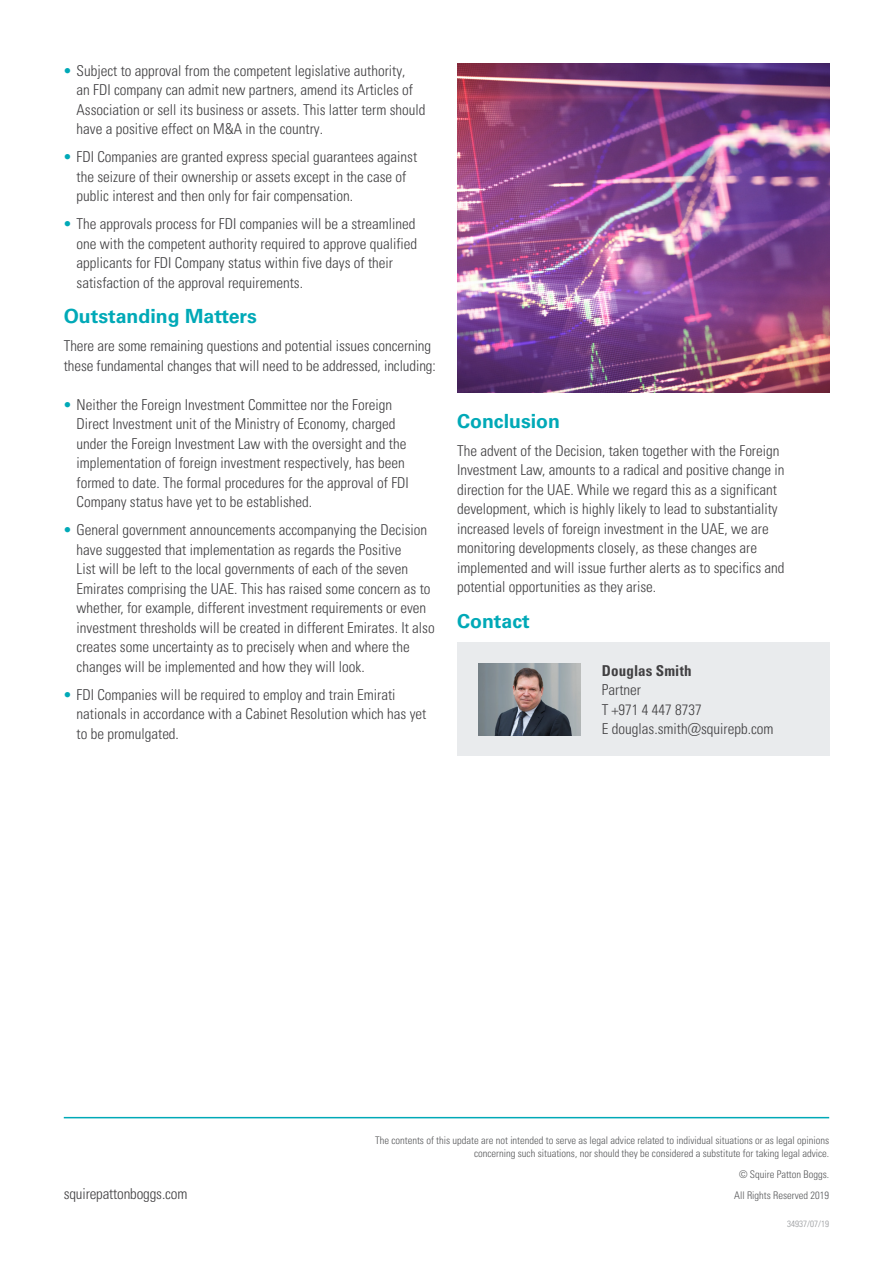
<style>
.page{position:relative;width:893px;height:1263px;background:#fff}
.page>*{position:absolute;margin:0;border:0;box-sizing:border-box;transform-origin:0 0}
.Body{font:700 19.5px "Univers LTCYR 65";color:#00a9b7}
.Body-2{font:15px/19.5px "Univers LTCYR 47 Light Cond";color:#414042}
.Contact{font:15px "Univers LTCYR 47 Light Cond";color:#414042}
.Contact-2{font:15px "Univers LTCYR 67 Bold Cond";letter-spacing:.01em;color:#414042}
.t1{font:10.5px/12.6px "Univers LTCYR 47 Light Cond";color:#58595b;text-align:right}
.t2{font:9px "Univers LTCYR 47 Light Cond";color:#939598}
.s1{color:#00a9b7}
</style>
<div class="page">
<img style="left:457px;top:64px;width:372px;height:328px">
<div style="left:457px;top:642px;width:372px;height:114px;background:#e9ebed"></div>
<img style="left:478px;top:664px;width:103px;height:71px">
<hr style="left:64px;top:1117px;width:765px;height:1px;background:#00a9b7">
<p class="Body-2" style="left:77px;top:60px;width:351px;text-indent:-13px"><span class="s1">•</span> Subject to approval from the competent legislative authority,<br>an FDI company can admit new partners, amend its Articles of Association or sell its business or assets. This latter term should have a positive effect on M&amp;A in the country.</p>
<p class="Body-2" style="left:77px;top:146px;width:342px;text-indent:-13px"><span class="s1">•</span> FDI Companies are granted express special guarantees against the seizure of their ownership or assets except in the case of public interest and then only for fair compensation.</p>
<p class="Body-2" style="left:77px;top:213px;width:342px;text-indent:-13px"><span class="s1">•</span> The approvals process for FDI companies will be a streamlined one with the competent authority required to approve qualified applicants for FDI Company status within five days of their satisfaction of the approval requirements.</p>
<p class="Body" style="left:64px;top:303px;width:195px">Outstanding Matters</p>
<p class="Body-2" style="left:64px;top:335px;width:374px">There are some remaining questions and potential issues concerning these fundamental changes that will need to be addressed, including:</p>
<p class="Body-2" style="left:77px;top:394px;width:334px;text-indent:-13px"><span class="s1">•</span> Neither the Foreign Investment Committee nor the Foreign Direct Investment unit of the Ministry of Economy, charged under the Foreign Investment Law with the oversight and the implementation of foreign investment respectively, has been formed to date. The formal procedures for the approval of FDI Company status have yet to be established.</p>
<p class="Body-2" style="left:77px;top:519px;width:360px;text-indent:-13px"><span class="s1">•</span> General government announcements accompanying the Decision have suggested that implementation as regards the Positive<br>List will be left to the local governments of each of the seven Emirates comprising the UAE. This has raised some concern as to whether, for example, different investment requirements or even investment thresholds will be created in different Emirates. It also creates some uncertainty as to precisely when and where the changes will be implemented and how they will look.</p>
<p class="Body-2" style="left:77px;top:684px;width:351px;text-indent:-13px"><span class="s1">•</span> FDI Companies will be required to employ and train Emirati nationals in accordance with a Cabinet Resolution which has yet to be promulgated.</p>
<p class="Body" style="left:457px;top:407px;width:104px">Conclusion</p>
<p class="Body-2" style="left:457px;top:440px;width:329px">The advent of the Decision, taken together with the Foreign Investment Law, amounts to a radical and positive change in direction for the UAE. While we regard this as a significant development, which is highly likely to lead to substantiality increased levels of foreign investment in the UAE, we are monitoring developments closely, as these changes are implemented and will issue further alerts as to specifics and potential opportunities as they arise.</p>
<p class="Body" style="left:457px;top:607px;width:74px">Contact</p>
<p class="Contact-2" style="left:602px;top:661px;width:91px">Douglas Smith</p>
<p class="Contact" style="left:602px;top:680px;width:41px">Partner</p>
<p class="Contact" style="left:602px;top:699px;width:101px">T +971 4 447 8737</p>
<p class="Contact" style="left:602px;top:719px;width:173px">E douglas.smith@squirepb.com</p>
<p class="t1" style="left:375px;top:1134px;width:456px">The contents of this update are not intended to serve as legal advice related to individual situations or as legal opinions concerning such situations, nor should they be considered a substitute for taking legal advice.</p>
<p class="t1" style="left:739px;top:1167px;width:92px">© Squire Patton Boggs.</p>
<p class="Body-2" style="left:64px;top:1183px;width:125px">squirepattonboggs.com</p>
<p class="t1" style="left:734px;top:1188px;width:97px">All Rights Reserved 2019</p>
<p class="t2" style="left:787px;top:1217px;width:43px">34937/07/19</p>
</div>
